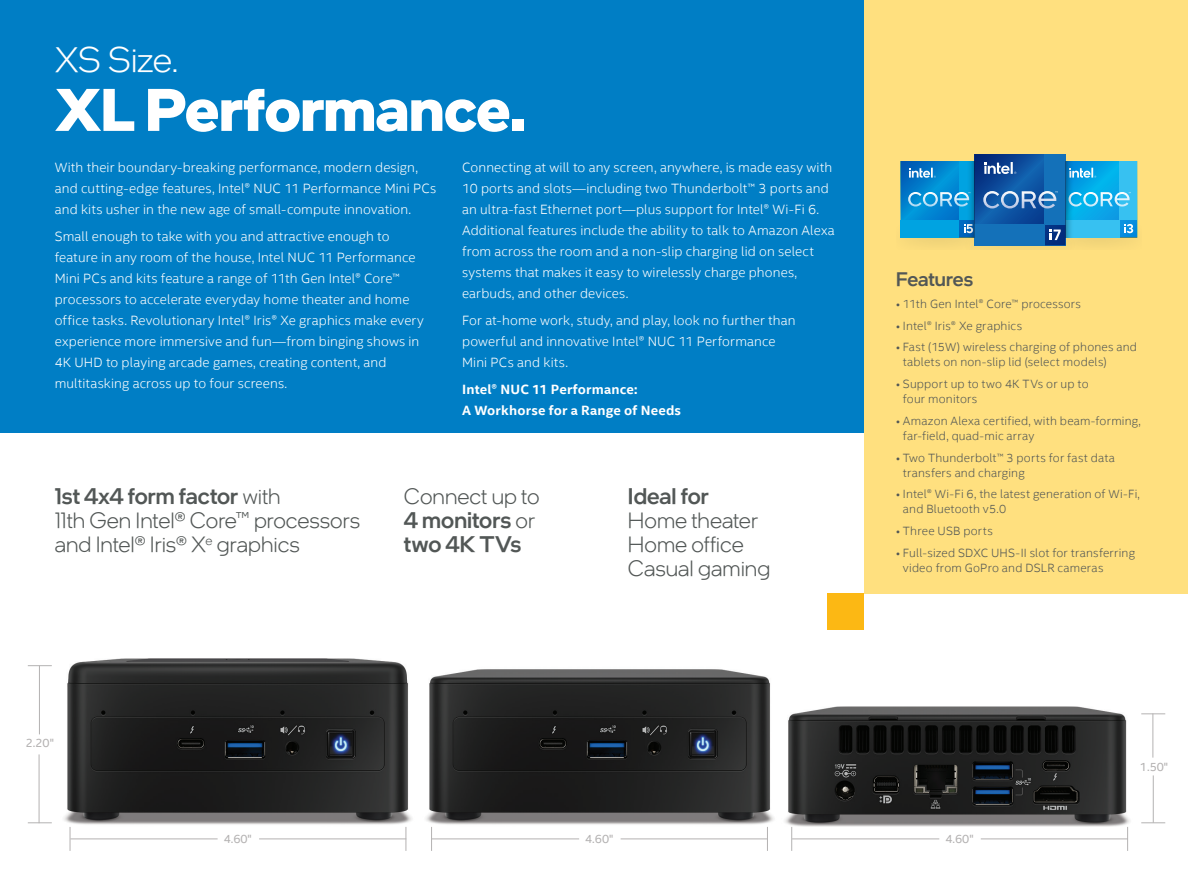
<style>
.page{position:relative;width:1188px;height:891px;background:#fff}
.page>*{position:absolute;margin:0;border:0;box-sizing:border-box;transform-origin:0 0}
.t1{font:700 60px "Intel One Display";color:#fff}
.t2{font:300 36px "Intel One Display";letter-spacing:-.02em;color:#fff}
.t3{font:300 22.5px/24px "Intel One Display";color:#525756}
.t4{font:500 22.5px/24px "Intel One Display";color:#525756}
.t5{font:500 19.5px "Intel One Display";letter-spacing:-.005em;color:#525756}
.Intro_Body_Copy{font:300 13.5px/21px "Intel Clear";letter-spacing:.01em;color:#fff}
.Intro_Body_Copy-2{font:700 13.5px/21px "Intel Clear";letter-spacing:.01em;color:#fff}
.Feature_Bullets{font:300 12px/15px "Intel Clear";letter-spacing:.015em;color:#525756}
.t6{font:12px "Intel Clear";color:#b4b2b2}
.s1{font-weight:300}
.s2{font-weight:500}
</style>
<div class="page">
<div style="left:0;top:0;width:866px;height:433px;background:#007ec5"></div>
<div style="left:864px;top:0;width:324px;height:593px;background:#ffe07f"></div>
<div style="left:828px;top:593px;width:36px;height:37px;background:#fcb814"></div>
<img style="left:1137px;top:169px;width:1px;height:69px">
<img style="left:900px;top:169px;width:146px;height:80px">
<svg style="left:901px;top:154px;width:236px;height:91px;background:#3690c1"></svg>
<svg style="left:1065px;top:161px;width:9px;height:76px"></svg>
<svg style="left:965px;top:161px;width:9px;height:76px"></svg>
<img style="left:785px;top:706px;width:345px;height:121px">
<img style="left:426px;top:669px;width:348px;height:156px">
<img style="left:64px;top:658px;width:348px;height:167px">
<hr style="left:1153px;top:713px;width:1px;height:45px;background:#b4b2b2">
<hr style="left:1153px;top:775px;width:1px;height:48px;background:#b4b2b2">
<svg style="left:1141px;top:713px;width:24px;height:1px"></svg>
<svg style="left:1141px;top:822px;width:24px;height:1px"></svg>
<hr style="left:39px;top:666px;width:1px;height:68px;background:#b4b2b2">
<hr style="left:39px;top:754px;width:1px;height:69px;background:#b4b2b2">
<svg style="left:28px;top:822px;width:24px;height:1px"></svg>
<svg style="left:28px;top:665px;width:24px;height:1px"></svg>
<svg style="left:70px;top:827px;width:1px;height:24px"></svg>
<svg style="left:406px;top:827px;width:1px;height:24px"></svg>
<hr style="left:70px;top:839px;width:148px;height:1px;background:#b4b2b2">
<hr style="left:259px;top:839px;width:147px;height:1px;background:#b4b2b2">
<svg style="left:431px;top:827px;width:1px;height:24px"></svg>
<svg style="left:767px;top:827px;width:1px;height:24px"></svg>
<hr style="left:432px;top:839px;width:147px;height:1px;background:#b4b2b2">
<hr style="left:621px;top:839px;width:147px;height:1px;background:#b4b2b2">
<svg style="left:791px;top:827px;width:1px;height:24px"></svg>
<svg style="left:1127px;top:827px;width:1px;height:24px"></svg>
<hr style="left:792px;top:839px;width:147px;height:1px;background:#b4b2b2">
<hr style="left:981px;top:839px;width:147px;height:1px;background:#b4b2b2">
<p class="t2" style="left:55px;top:38px;width:125px">XS Size.</p>
<p class="t1" style="left:55px;top:69px;width:472px">XL Performance.</p>
<p class="Intro_Body_Copy" style="left:55px;top:157px;width:383px">With their boundary-breaking performance, modern design, and cutting-edge features, Intel® NUC 11 Performance Mini PCs and kits usher in the new age of small-compute innovation.</p>
<p class="Intro_Body_Copy" style="left:55px;top:226px;width:371px">Small enough to take with you and attractive enough to feature in any room of the house, Intel NUC 11 Performance Mini PCs and kits feature a range of 11th Gen Intel® Core™ processors to accelerate everyday home theater and home office tasks. Revolutionary Intel® Iris® Xe graphics make every experience more immersive and fun—from binging shows in 4K UHD to playing arcade games, creating content, and multitasking across up to four screens.</p>
<p class="Intro_Body_Copy" style="left:462px;top:157px;width:374px">Connecting at will to any screen, anywhere, is made easy with 10 ports and slots—including two Thunderbolt™ 3 ports and an ultra-fast Ethernet port—plus support for Intel® Wi-Fi 6.<br>Additional features include the ability to talk to Amazon Alexa from across the room and a non-slip charging lid on select systems that makes it easy to wirelessly charge phones, earbuds, and other devices.</p>
<p class="Intro_Body_Copy" style="left:462px;top:310px;width:335px">For at-home work, study, and play, look no further than powerful and innovative Intel® NUC 11 Performance<br>Mini PCs and kits.</p>
<p class="Intro_Body_Copy-2" style="left:462px;top:379px;width:220px">Intel® NUC 11 Performance:<br>A Workhorse for a Range of Needs</p>
<p class="t4" style="left:404px;top:484px;width:137px"><span class="s1">Connect up to<br></span>4 monitors <span class="s1">or </span>two 4K TVs</p>
<p class="t3" style="left:55px;top:484px;width:307px"><span class="s2">1st 4x4 form factor</span> with<br>11th Gen Intel® Core™ processors and Intel® Iris® X<sup>e</sup> graphics</p>
<p class="t4" style="left:628px;top:484px;width:82px">Ideal for</p>
<p class="t3" style="left:628px;top:508px;width:132px">Home theater</p>
<p class="t3" style="left:628px;top:532px;width:117px">Home office</p>
<p class="t3" style="left:628px;top:556px;width:144px">Casual gaming</p>
<p class="t5" style="left:896px;top:267px;width:79px">Features</p>
<p class="Feature_Bullets" style="left:896px;top:296px;width:187px">• 11th Gen Intel® Core™ processors</p>
<p class="Feature_Bullets" style="left:896px;top:318px;width:128px">• Intel® Iris® Xe graphics</p>
<p class="Feature_Bullets" style="left:903px;top:339px;width:236px;text-indent:-7px">• Fast (15W) wireless charging of phones and tablets on non-slip lid (select models)</p>
<p class="Feature_Bullets" style="left:903px;top:376px;width:187px;text-indent:-7px">• Support up to two 4K TVs or up to four monitors</p>
<p class="Feature_Bullets" style="left:903px;top:413px;width:240px;text-indent:-7px">• Amazon Alexa certified, with beam-forming, far-field, quad-mic array</p>
<p class="Feature_Bullets" style="left:903px;top:450px;width:213px;text-indent:-7px">• Two Thunderbolt™ 3 ports for fast data transfers and charging</p>
<p class="Feature_Bullets" style="left:903px;top:486px;width:239px;text-indent:-7px">• Intel® Wi-Fi 6, the latest generation of Wi-Fi, and Bluetooth v5.0</p>
<p class="Feature_Bullets" style="left:896px;top:523px;width:98px">• Three USB ports</p>
<p class="Feature_Bullets" style="left:903px;top:545px;width:234px;text-indent:-7px">• Full-sized SDXC UHS-II slot for transferring video from GoPro and DSLR cameras</p>
<p class="t6" style="left:26px;top:734px;width:30px">2.20"</p>
<p class="t6" style="left:1140px;top:758px;width:30px">1.50"</p>
<p class="t6" style="left:224px;top:830px;width:30px">4.60"</p>
<p class="t6" style="left:585px;top:830px;width:30px">4.60"</p>
<p class="t6" style="left:945px;top:830px;width:30px">4.60"</p>
</div>
